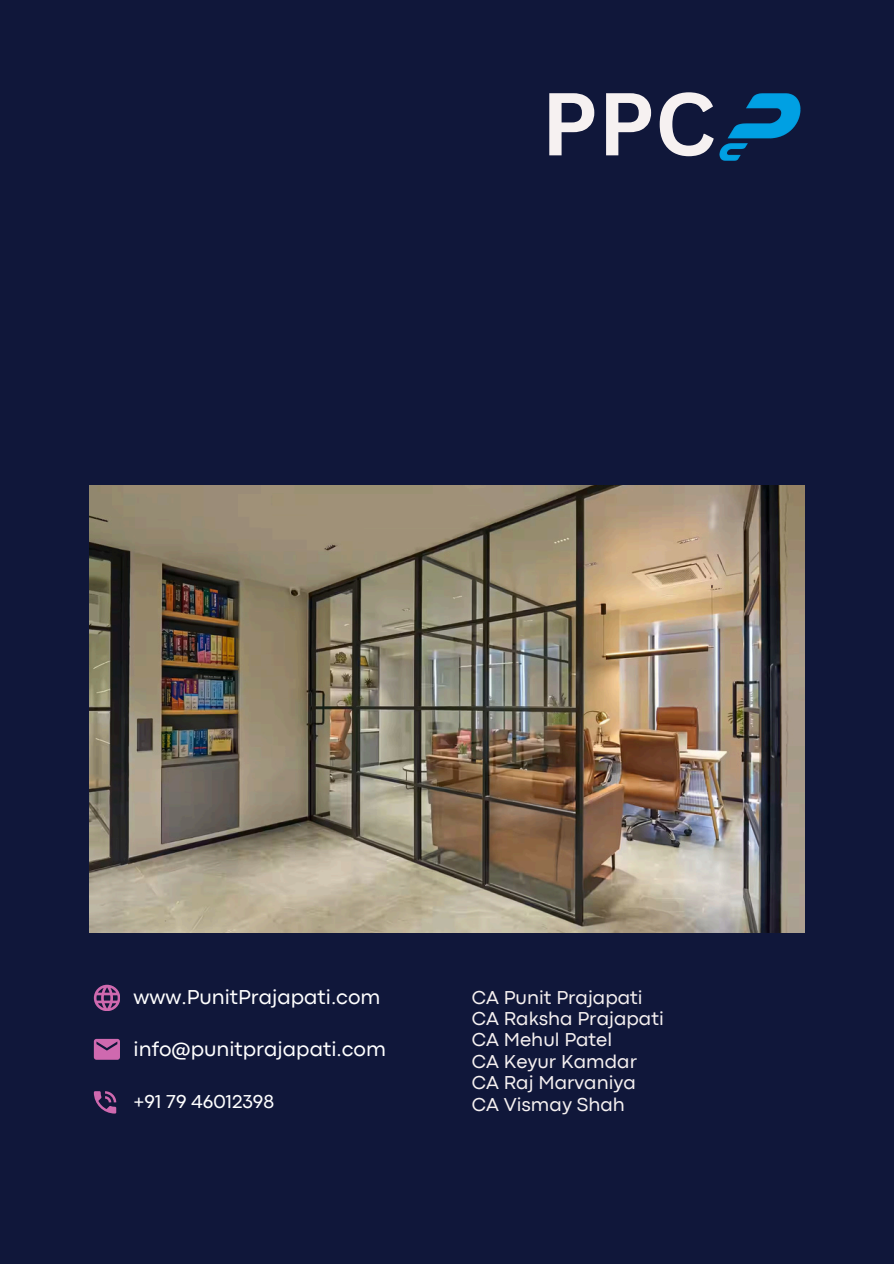
<style>
.page{position:relative;width:894px;height:1264px;background:#fff}
.page>*{position:absolute;margin:0;border:0;box-sizing:border-box;transform-origin:0 0}
.t1{font:700 87px "Canva Sans";color:#f6f1f1}
.t2{font:21px "Codec Pro";color:#fff}
.t3{font:19.5px "Codec Pro";color:#f6f1f1}
.t4{font:19.5px "Codec Pro";color:#fff}
</style>
<div class="page">
<div style="left:0;top:0;width:893px;height:1263px;background:#10173a"></div>
<img style="left:89px;top:485px;width:715px;height:447px">
<svg style="left:94px;top:984px;width:26px;height:26px"></svg>
<svg style="left:94px;top:1038px;width:26px;height:21px"></svg>
<svg style="left:94px;top:1091px;width:22px;height:22px"></svg>
<img style="left:719px;top:93px;width:82px;height:68px">
<p class="t1" style="left:541px;top:62px;width:176px">PPC</p>
<p class="t2" style="left:133px;top:989px;width:248px">www.PunitPrajapati.com</p>
<p class="t2" style="left:133px;top:1041px;width:254px">info@punitprajapati.com</p>
<p class="t4" style="left:133px;top:1094px;width:142px">+91 79 46012398</p>
<h1 class="t3" style="left:471px;top:990px;width:172px">CA Punit Prajapati</h1>
<p class="t3" style="left:471px;top:1011px;width:193px">CA Raksha Prajapati</p>
<p class="t3" style="left:471px;top:1033px;width:142px">CA Mehul Patel</p>
<p class="t3" style="left:471px;top:1054px;width:167px">CA Keyur Kamdar</p>
<p class="t3" style="left:471px;top:1075px;width:166px">CA Raj Marvaniya</p>
<p class="t3" style="left:471px;top:1097px;width:155px">CA Vismay Shah</p>
</div>
